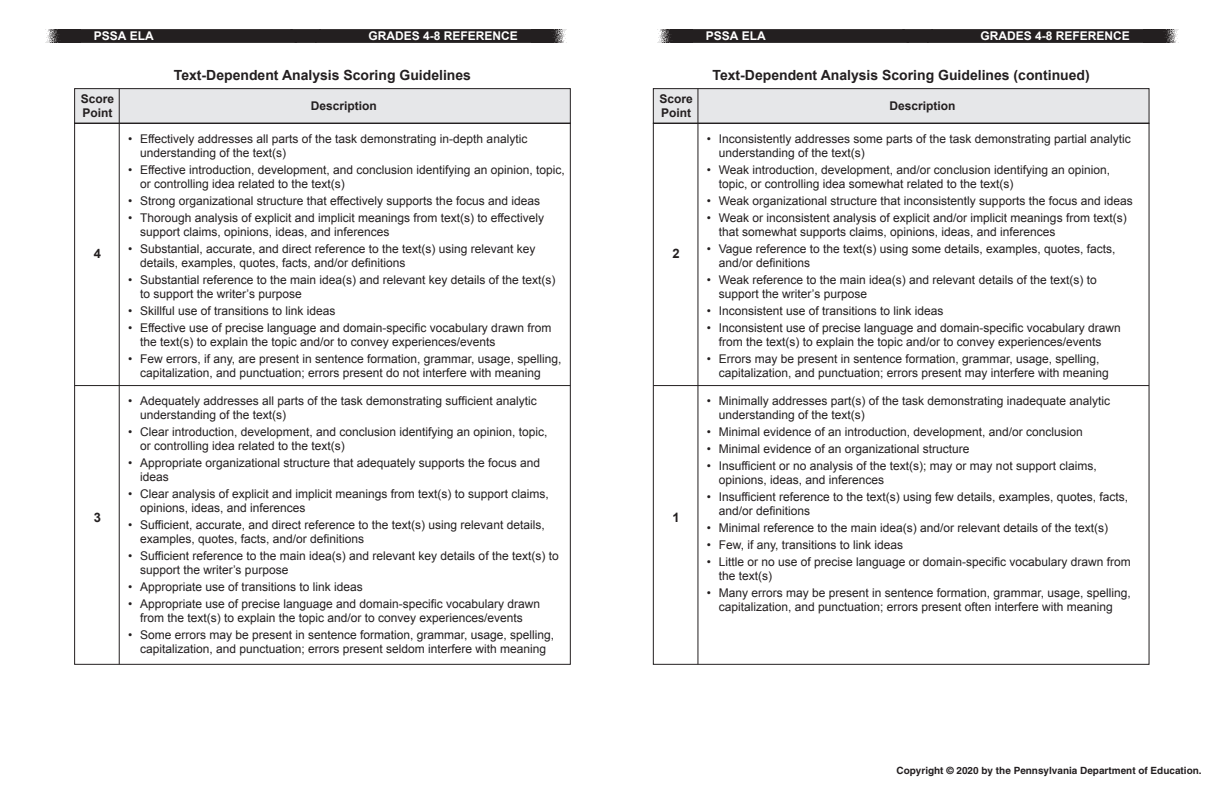
<style>
.page{position:relative;width:1224px;height:792px;background:#fff}
.page>*{position:absolute;margin:0;border:0;box-sizing:border-box;transform-origin:0 0}
.t1{font:700 14px "Arial";color:#231f20}
.t2{font:700 13px "Arial";color:#231f20}
.t3{font:12px/14px "Arial";color:#231f20}
.t4{font:700 12px "Arial";color:#fff}
.t5{font:700 12px/14.4px "Arial";color:#231f20}
.t6{font:700 10px "Helvetica";color:#231f20}
</style>
<div class="page">
<div style="left:74px;top:88px;width:497px;height:36px;background:#e6e7e9;border:1px solid #231f20"></div>
<hr style="left:75px;top:385px;width:495px;height:1px;background:#231f20">
<hr style="left:75px;top:123px;width:495px;height:1px;background:#231f20">
<hr style="left:119px;top:89px;width:1px;height:575px;background:#231f20">
<div style="left:653px;top:88px;width:496px;height:36px;background:#e6e7e9;border:1px solid #231f20"></div>
<hr style="left:698px;top:89px;width:1px;height:575px;background:#231f20">
<hr style="left:653px;top:385px;width:496px;height:1px;background:#231f20">
<svg style="left:80px;top:29px;width:452px;height:14px;background:#262223"></svg>
<svg style="left:692px;top:29px;width:452px;height:14px;background:#262223"></svg>
<img style="left:45px;top:29px;width:35px;height:14px">
<img style="left:532px;top:29px;width:35px;height:14px">
<img style="left:657px;top:29px;width:35px;height:14px">
<img style="left:1144px;top:29px;width:35px;height:14px">
<p class="t4" style="left:94px;top:28px;width:62px">PSSA ELA</p>
<p class="t4" style="left:369px;top:28px;width:151px">GRADES 4-8 REFERENCE</p>
<p class="t4" style="left:706px;top:28px;width:62px">PSSA ELA</p>
<p class="t4" style="left:981px;top:28px;width:151px">GRADES 4-8 REFERENCE</p>
<h2 class="t1" style="left:174px;top:65px;width:299px">Text-Dependent Analysis Scoring Guidelines</h2>
<h2 class="t1" style="left:713px;top:65px;width:379px">Text-Dependent Analysis Scoring Guidelines (continued)</h2>
<p class="t5" style="left:81px;top:92px;width:35px">Score<br>Point</p>
<p class="t5" style="left:311px;top:99px;width:68px">Description</p>
<p class="t5" style="left:659px;top:92px;width:35px">Score<br>Point</p>
<p class="t5" style="left:889px;top:99px;width:68px">Description</p>
<p class="t2" style="left:94px;top:244px;width:9px">4</p>
<p class="t2" style="left:94px;top:509px;width:9px">3</p>
<p class="t3" style="left:140px;top:132px;width:389px;text-indent:-12px">• Effectively addresses all parts of the task demonstrating in-depth analytic understanding of the text(s)</p>
<p class="t3" style="left:140px;top:163px;width:426px;text-indent:-12px">• Effective introduction, development, and conclusion identifying an opinion, topic, or controlling idea related to the text(s)</p>
<p class="t3" style="left:128px;top:194px;width:413px">• Strong organizational structure that effectively supports the focus and ideas</p>
<p class="t3" style="left:140px;top:211px;width:405px;text-indent:-12px">• Thorough analysis of explicit and implicit meanings from text(s) to effectively support claims, opinions, ideas, and inferences</p>
<p class="t3" style="left:140px;top:242px;width:397px;text-indent:-12px">• Substantial, accurate, and direct reference to the text(s) using relevant key details, examples, quotes, facts, and/or definitions</p>
<p class="t3" style="left:140px;top:273px;width:417px;text-indent:-12px">• Substantial reference to the main idea(s) and relevant key details of the text(s) to support the writer’s purpose</p>
<p class="t3" style="left:128px;top:304px;width:209px">• Skillful use of transitions to link ideas</p>
<p class="t3" style="left:140px;top:321px;width:413px;text-indent:-12px">• Effective use of precise language and domain-specific vocabulary drawn from the text(s) to explain the topic and/or to convey experiences/events</p>
<p class="t3" style="left:140px;top:352px;width:423px;text-indent:-12px">• Few errors, if any, are present in sentence formation, grammar, usage, spelling, capitalization, and punctuation; errors present do not interfere with meaning</p>
<p class="t3" style="left:140px;top:394px;width:398px;text-indent:-12px">• Adequately addresses all parts of the task demonstrating sufficient analytic understanding of the text(s)</p>
<p class="t3" style="left:140px;top:425px;width:409px;text-indent:-12px">• Clear introduction, development, and conclusion identifying an opinion, topic, or controlling idea related to the text(s)</p>
<p class="t3" style="left:140px;top:456px;width:402px;text-indent:-12px">• Appropriate organizational structure that adequately supports the focus and ideas</p>
<p class="t3" style="left:140px;top:487px;width:410px;text-indent:-12px">• Clear analysis of explicit and implicit meanings from text(s) to support claims, opinions, ideas, and inferences</p>
<p class="t3" style="left:140px;top:518px;width:406px;text-indent:-12px">• Sufficient, accurate, and direct reference to the text(s) using relevant details, examples, quotes, facts, and/or definitions</p>
<p class="t3" style="left:140px;top:549px;width:420px;text-indent:-12px">• Sufficient reference to the main idea(s) and relevant key details of the text(s) to support the writer’s purpose</p>
<p class="t3" style="left:128px;top:580px;width:236px">• Appropriate use of transitions to link ideas</p>
<p class="t3" style="left:128px;top:597px;width:414px;text-align:center">• Appropriate use of precise language and domain-specific vocabulary drawn from the text(s) to explain the topic and/or to convey experiences/events</p>
<p class="t3" style="left:128px;top:628px;width:428px;text-align:center">• Some errors may be present in sentence formation, grammar, usage, spelling, capitalization, and punctuation; errors present seldom interfere with meaning</p>
<p class="t2" style="left:672px;top:244px;width:9px">2</p>
<p class="t2" style="left:672px;top:509px;width:9px">1</p>
<p class="t3" style="left:719px;top:132px;width:414px;text-indent:-12px">• Inconsistently addresses some parts of the task demonstrating partial analytic understanding of the text(s)</p>
<p class="t3" style="left:719px;top:163px;width:393px;text-indent:-12px">• Weak introduction, development, and/or conclusion identifying an opinion, topic, or controlling idea somewhat related to the text(s)</p>
<p class="t3" style="left:707px;top:194px;width:427px">• Weak organizational structure that inconsistently supports the focus and ideas</p>
<p class="t3" style="left:719px;top:211px;width:409px;text-indent:-12px">• Weak or inconsistent analysis of explicit and/or implicit meanings from text(s) that somewhat supports claims, opinions, ideas, and inferences</p>
<p class="t3" style="left:719px;top:242px;width:398px;text-indent:-12px">• Vague reference to the text(s) using some details, examples, quotes, facts, and/or definitions</p>
<p class="t3" style="left:719px;top:273px;width:379px;text-indent:-12px">• Weak reference to the main idea(s) and relevant details of the text(s) to support the writer’s purpose</p>
<p class="t3" style="left:707px;top:304px;width:238px">• Inconsistent use of transitions to link ideas</p>
<p class="t3" style="left:719px;top:321px;width:404px;text-indent:-12px">• Inconsistent use of precise language and domain-specific vocabulary drawn from the text(s) to explain the topic and/or to convey experiences/events</p>
<p class="t3" style="left:719px;top:352px;width:392px;text-indent:-12px">• Errors may be present in sentence formation, grammar, usage, spelling, capitalization, and punctuation; errors present may interfere with meaning</p>
<p class="t3" style="left:719px;top:394px;width:393px;text-indent:-12px">• Minimally addresses part(s) of the task demonstrating inadequate analytic understanding of the text(s)</p>
<p class="t3" style="left:707px;top:425px;width:378px">• Minimal evidence of an introduction, development, and/or conclusion</p>
<p class="t3" style="left:707px;top:442px;width:264px">• Minimal evidence of an organizational structure</p>
<p class="t3" style="left:719px;top:459px;width:379px;text-indent:-12px">• Insufficient or no analysis of the text(s); may or may not support claims, opinions, ideas, and inferences</p>
<p class="t3" style="left:719px;top:490px;width:411px;text-indent:-12px">• Insufficient reference to the text(s) using few details, examples, quotes, facts, and/or definitions</p>
<p class="t3" style="left:707px;top:521px;width:403px">• Minimal reference to the main idea(s) and/or relevant details of the text(s)</p>
<p class="t3" style="left:707px;top:538px;width:198px">• Few, if any, transitions to link ideas</p>
<p class="t3" style="left:719px;top:555px;width:414px;text-indent:-12px">• Little or no use of precise language or domain-specific vocabulary drawn from the text(s)</p>
<p class="t3" style="left:707px;top:586px;width:426px;text-align:center">• Many errors may be present in sentence formation, grammar, usage, spelling, capitalization, and punctuation; errors present often interfere with meaning</p>
<p class="t6" style="left:897px;top:764px;width:307px">Copyright © 2020 by the Pennsylvania Department of Education.</p>
</div>
